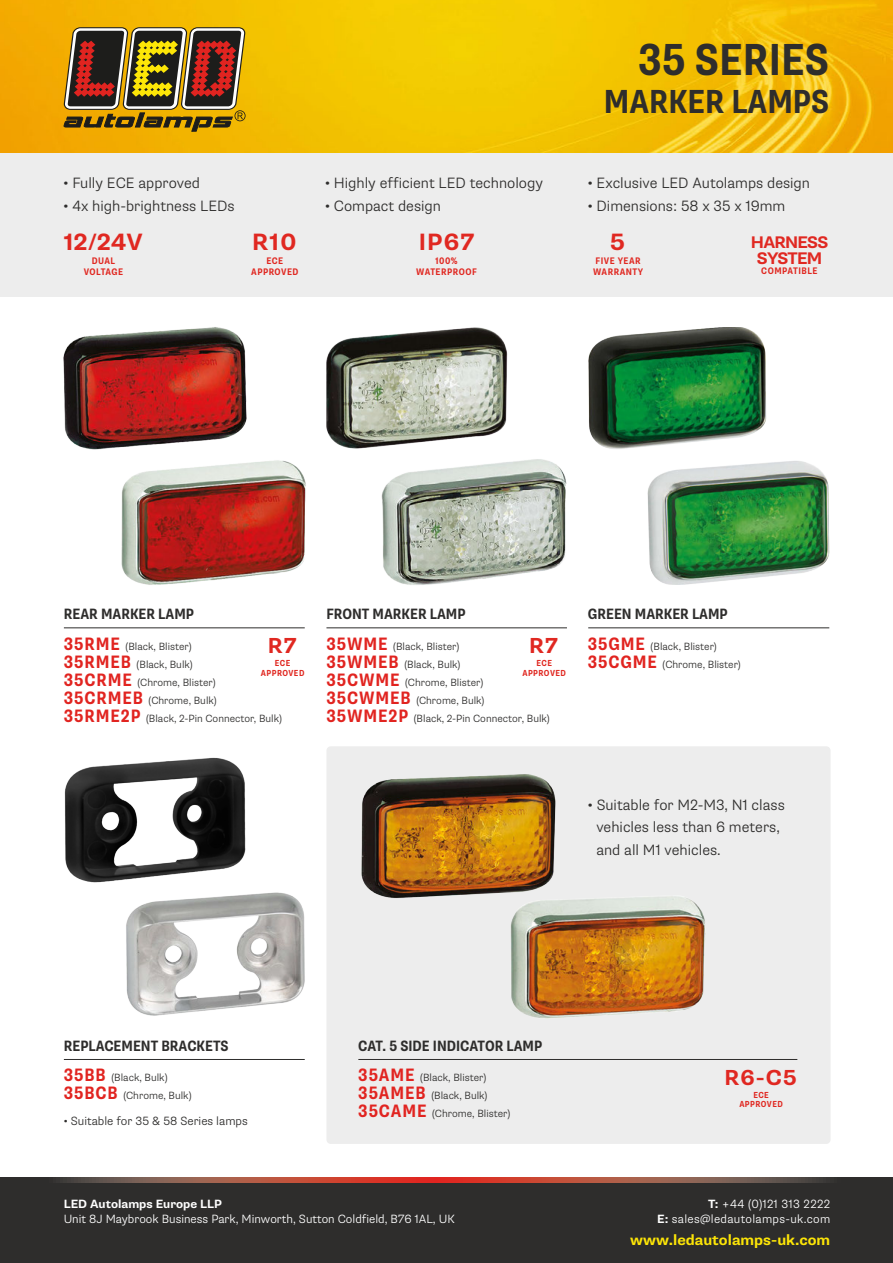
<style>
.page{position:relative;width:893px;height:1263px;background:#fff}
.page>*{position:absolute;margin:0;border:0;box-sizing:border-box;transform-origin:0 0}
.t1{font:700 condensed 45px "Supria Sans";color:#2e2d2c}
.t2{font:700 condensed 33.45px "Supria Sans";color:#2e2d2c}
.t3{font:700 23.7px "Supria Sans";letter-spacing:.05em;color:#e02821}
.t4{font:700 21.75px "Supria Sans";letter-spacing:.05em;color:#e02821}
.t5{font:700 16.8px/16.4px "Supria Sans";letter-spacing:-.05em;color:#e02821;text-align:center}
.t6{font:300 15px "Supria Sans";color:#2e2d2c}
.t7{font:700 condensed 15px "Supria Sans";color:#2e2d2c}
.t8{font:700 15px "Supria Sans";color:#fde507}
.t9{font:300 12px "Supria Sans";color:#fff}
.t10{font:300 12px "Supria Sans";letter-spacing:.025em;color:#fff}
.t11{font:300 12px "Supria Sans";color:#2e2d2c}
.t12{font:700 12px "Supria Sans";color:#fff}
.t13{font:300 10.5px "Supria Sans";color:#2e2d2c}
.t14{font:700 condensed 9.6px/10.5px "Supria Sans";letter-spacing:.05em;color:#e02821;text-align:center}
.t15{font:700 condensed 8.85px/9.6px "Supria Sans";letter-spacing:.05em;color:#e02821;text-align:center}
.s1{font-weight:700;font-stretch:condensed;font-size:18px;color:#e12420}
.s2{font-weight:700}
</style>
<div class="page">
<div style="left:0;top:1178px;width:893px;height:85px;background:#2e2d2c"></div>
<img style="left:0;top:0;width:893px;height:153px">
<hr style="left:64px;top:628px;width:241px;height:1px;background:#2e2d2c">
<div style="left:326px;top:746px;width:504px;height:398px;background:#ededed;border-radius:4px"></div>
<svg style="left:64px;top:27px;width:182px;height:104px"></svg>
<svg style="left:60px;top:1178px;width:766px;height:4px"></svg>
<div style="left:0;top:153px;width:893px;height:143px;background:#ededed"></div>
<hr style="left:326px;top:628px;width:241px;height:1px;background:#2e2d2c">
<hr style="left:588px;top:628px;width:241px;height:1px;background:#2e2d2c">
<hr style="left:64px;top:1059px;width:241px;height:1px;background:#2e2d2c">
<hr style="left:358px;top:1059px;width:439px;height:1px;background:#2e2d2c">
<img style="left:121px;top:460px;width:185px;height:125px">
<img style="left:63px;top:327px;width:184px;height:123px">
<img style="left:381px;top:459px;width:186px;height:126px">
<img style="left:326px;top:327px;width:182px;height:122px">
<img style="left:647px;top:461px;width:183px;height:124px">
<img style="left:588px;top:327px;width:179px;height:122px">
<img style="left:126px;top:892px;width:179px;height:124px">
<img style="left:64px;top:757px;width:182px;height:126px">
<img style="left:511px;top:897px;width:195px;height:121px">
<img style="left:361px;top:774px;width:204px;height:131px">
<p class="t1" style="left:638px;top:33px;width:192px">35 SERIES</p>
<p class="t2" style="left:604px;top:81px;width:227px">MARKER LAMPS</p>
<p class="t6" style="left:64px;top:174px;width:138px">• Fully ECE approved</p>
<p class="t6" style="left:64px;top:197px;width:173px">• 4x high-brightness LEDs</p>
<p class="t6" style="left:325px;top:174px;width:219px">• Highly efficient LED technology</p>
<p class="t6" style="left:325px;top:197px;width:117px">• Compact design</p>
<p class="t6" style="left:588px;top:174px;width:224px">• Exclusive LED Autolamps design</p>
<p class="t6" style="left:588px;top:197px;width:199px">• Dimensions: 58 x 35 x 19mm</p>
<p class="t3" style="left:64px;top:228px;width:80px">12/24V</p>
<p class="t14" style="left:84px;top:256px;width:41px">DUAL<br>VOLTAGE</p>
<p class="t3" style="left:252px;top:228px;width:46px">R10</p>
<p class="t14" style="left:251px;top:256px;width:49px">ECE<br>APPROVED</p>
<p class="t3" style="left:419px;top:228px;width:57px">IP67</p>
<p class="t14" style="left:416px;top:256px;width:62px">100%<br>WATERPROOF</p>
<p class="t3" style="left:610px;top:228px;width:16px">5</p>
<p class="t14" style="left:593px;top:256px;width:52px;text-align:left">FIVE YEAR<br>WARRANTY</p>
<p class="t5" style="left:751px;top:234px;width:79px">HARNESS<br>SYSTEM</p>
<p class="t14" style="left:761px;top:266px;width:58px">COMPATIBLE</p>
<p class="t7" style="left:64px;top:605px;width:132px">REAR MARKER LAMP</p>
<p class="t13" style="left:64px;top:640px;width:129px"><span class="s1">35RME</span> (Black, Blister)</p>
<p class="t13" style="left:64px;top:658px;width:130px"><span class="s1">35RMEB</span> (Black, Bulk)</p>
<p class="t13" style="left:64px;top:676px;width:153px"><span class="s1">35CRME</span> (Chrome, Blister)</p>
<p class="t13" style="left:64px;top:694px;width:154px"><span class="s1">35CRMEB</span> (Chrome, Bulk)</p>
<p class="t13" style="left:64px;top:712px;width:220px"><span class="s1">35RME2P</span> (Black, 2-Pin Connector, Bulk)</p>
<p class="t4" style="left:268px;top:633px;width:30px">R7</p>
<p class="t15" style="left:261px;top:658px;width:45px">ECE<br>APPROVED</p>
<p class="t7" style="left:326px;top:605px;width:141px">FRONT MARKER LAMP</p>
<p class="t13" style="left:326px;top:640px;width:134px"><span class="s1">35WME</span> (Black, Blister)</p>
<p class="t13" style="left:326px;top:658px;width:136px"><span class="s1">35WMEB</span> (Black, Bulk)</p>
<p class="t13" style="left:326px;top:676px;width:158px"><span class="s1">35CWME</span> (Chrome, Blister)</p>
<p class="t13" style="left:326px;top:694px;width:160px"><span class="s1">35CWMEB</span> (Chrome, Bulk)</p>
<p class="t13" style="left:326px;top:712px;width:225px"><span class="s1">35WME2P</span> (Black, 2-Pin Connector, Bulk)</p>
<p class="t7" style="left:588px;top:605px;width:141px">GREEN MARKER LAMP</p>
<p class="t13" style="left:588px;top:640px;width:130px"><span class="s1">35GME</span> (Black, Blister)</p>
<p class="t4" style="left:529px;top:633px;width:30px">R7</p>
<p class="t15" style="left:536px;top:658px;width:17px">ECE</p>
<p class="t13" style="left:588px;top:658px;width:154px"><span class="s1">35CGME</span> (Chrome, Blister)</p>
<p class="t15" style="left:522px;top:668px;width:45px">APPROVED</p>
<p class="t6" style="left:588px;top:795px;width:198px">• Suitable for M2-M3, N1 class</p>
<p class="t6" style="left:596px;top:818px;width:185px">vehicles less than 6 meters,</p>
<p class="t6" style="left:596px;top:840px;width:126px">and all M1 vehicles.</p>
<p class="t7" style="left:64px;top:1037px;width:166px">REPLACEMENT BRACKETS</p>
<p class="t7" style="left:358px;top:1037px;width:185px">CAT. 5 SIDE INDICATOR LAMP</p>
<p class="t13" style="left:358px;top:1071px;width:129px"><span class="s1">35AME</span> (Black, Blister)</p>
<p class="t13" style="left:358px;top:1089px;width:131px"><span class="s1">35AMEB</span> (Black, Bulk)</p>
<p class="t13" style="left:358px;top:1107px;width:153px"><span class="s1">35CAME</span> (Chrome, Blister)</p>
<p class="t13" style="left:64px;top:1071px;width:105px"><span class="s1">35BB</span> (Black, Bulk)</p>
<p class="t13" style="left:64px;top:1089px;width:129px"><span class="s1">35BCB</span> (Chrome, Bulk)</p>
<p class="t11" style="left:64px;top:1113px;width:186px">• Suitable for 35 &amp; 58 Series lamps</p>
<p class="t12" style="left:64px;top:1197px;width:160px">LED Autolamps Europe LLP</p>
<p class="t9" style="left:64px;top:1211px;width:392px">Unit 8J Maybrook Business Park, Minworth, Sutton Coldfield, B76 1AL, UK</p>
<p class="t4" style="left:724px;top:1064px;width:74px">R6-C5</p>
<p class="t15" style="left:739px;top:1090px;width:45px">ECE<br>APPROVED</p>
<p class="t10" style="left:708px;top:1197px;width:124px"><span class="s2">T:</span> +44 (0)121 313 2222</p>
<p class="t10" style="left:657px;top:1211px;width:175px"><span class="s2">E:</span> sales@ledautolamps-uk.com</p>
<p class="t8" style="left:630px;top:1231px;width:202px">www.ledautolamps-uk.com</p>
</div>
